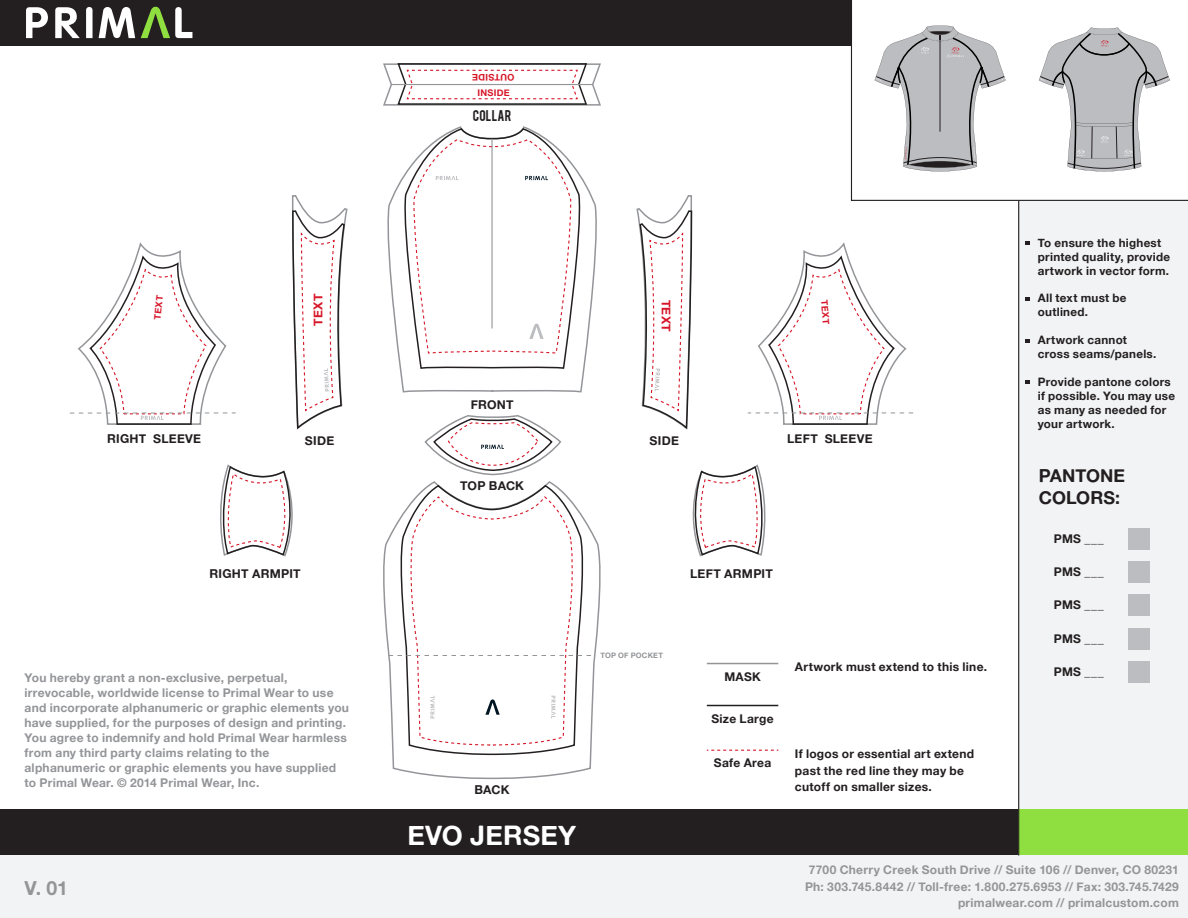
<style>
.page{position:relative;width:1188px;height:918px;background:#fff}
.page>*{position:absolute;margin:0;border:0;box-sizing:border-box;transform-origin:0 0}
.t1{font:27px "Alte Haas Grotesk Bold";letter-spacing:.005em;color:#fff}
.t2{font:19.5px "Alte Haas Grotesk Bold";color:#939598}
.t3{font:18px/21.6px "Alte Haas Grotesk Bold";color:#231f20}
.t4{font:12.3px "Alte Haas Grotesk Bold";letter-spacing:.02em;color:#231f20}
.t5{font:700 12.3px "Helvetica Neue";letter-spacing:.03em;color:#d71729}
.t6{font:12.3px "Bebas";letter-spacing:.015em;color:#231f20}
.t7{font:700 12px/15px "Helvetica Neue";letter-spacing:.025em;color:#939598;text-align:right}
.t8{font:700 12px/16.5px "Helvetica Neue";letter-spacing:.025em;color:#231f20}
.t9{font:700 11.7px/14px "Helvetica Neue";letter-spacing:.025em;color:#231f20}
.t10{font:700 9.15px "Helvetica Neue";letter-spacing:.03em;color:#d71729}
.t11{font:700 7.5px "Helvetica Neue";letter-spacing:.025em;color:#939598}
</style>
<div class="page">
<div style="left:0;top:856px;width:1188px;height:62px;background:#f2f3f4"></div>
<div style="left:1019px;top:200px;width:169px;height:718px;background:#f2f3f4"></div>
<div style="left:0;top:0;width:903px;height:46px;background:#231f20"></div>
<svg style="left:26px;top:7px;width:22px;height:31px"></svg>
<svg style="left:55px;top:7px;width:25px;height:31px"></svg>
<svg style="left:86px;top:7px;width:7px;height:31px"></svg>
<svg style="left:99px;top:7px;width:36px;height:31px"></svg>
<svg style="left:141px;top:7px;width:51px;height:31px"></svg>
<div style="left:0;top:810px;width:1019px;height:45px;background:#231f20"></div>
<div style="left:1019px;top:810px;width:169px;height:45px;background:#90df40"></div>
<hr style="left:1018px;top:9px;width:1px;height:847px;background:#231f20">
<svg style="left:852px;top:0;width:336px;height:201px"></svg>
<svg style="left:707px;top:750px;width:71px;height:1px"></svg>
<hr style="left:707px;top:705px;width:71px;height:1px;background:#231f20">
<hr style="left:707px;top:663px;width:71px;height:1px;background:#939598">
<svg style="left:1026px;top:297px;width:4px;height:4px"></svg>
<svg style="left:1026px;top:241px;width:4px;height:4px"></svg>
<svg style="left:1026px;top:339px;width:4px;height:4px"></svg>
<svg style="left:1026px;top:380px;width:4px;height:4px"></svg>
<svg style="left:383px;top:482px;width:218px;height:290px"></svg>
<svg style="left:387px;top:127px;width:210px;height:266px"></svg>
<svg style="left:398px;top:486px;width:188px;height:270px"></svg>
<svg style="left:401px;top:129px;width:182px;height:241px"></svg>
<svg style="left:692px;top:465px;width:74px;height:92px"></svg>
<svg style="left:220px;top:465px;width:73px;height:92px"></svg>
<svg style="left:407px;top:497px;width:169px;height:313px"></svg>
<svg style="left:383px;top:63px;width:218px;height:43px"></svg>
<svg style="left:389px;top:655px;width:207px;height:1px"></svg>
<hr style="left:391px;top:84px;width:202px;height:1px;background:#939598">
<hr style="left:491px;top:139px;width:2px;height:189px;background:#939598">
<svg style="left:485px;top:699px;width:15px;height:16px"></svg>
<svg style="left:413px;top:140px;width:159px;height:214px"></svg>
<svg style="left:430px;top:696px;width:5px;height:22px"></svg>
<svg style="left:551px;top:696px;width:5px;height:22px"></svg>
<svg style="left:424px;top:416px;width:138px;height:60px"></svg>
<svg style="left:292px;top:195px;width:56px;height:235px"></svg>
<svg style="left:636px;top:195px;width:57px;height:235px"></svg>
<svg style="left:70px;top:242px;width:166px;height:183px"></svg>
<div style="left:1128px;top:661px;width:21px;height:22px;background:#bcbdc0"></div>
<div style="left:1128px;top:628px;width:21px;height:22px;background:#bcbdc0"></div>
<div style="left:1128px;top:595px;width:21px;height:21px;background:#bcbdc0"></div>
<div style="left:1128px;top:561px;width:21px;height:22px;background:#bcbdc0"></div>
<div style="left:1128px;top:528px;width:21px;height:22px;background:#bcbdc0"></div>
<svg style="left:748px;top:26px;width:258px;height:399px"></svg>
<svg style="left:1039px;top:0;width:131px;height:201px"></svg>
<p class="t10" style="left:515px;top:84px;width:44px;rotate:-180deg">OUTSIDE</p>
<p class="t10" style="left:477px;top:85px;width:34px">INSIDE</p>
<p class="t6" style="left:473px;top:107px;width:40px">COLLAR</p>
<p class="t5" style="left:308px;top:326px;width:34px;rotate:-90deg">TEXT</p>
<p class="t5" style="left:676px;top:300px;width:34px;rotate:90deg">TEXT</p>
<p class="t10" style="left:150px;top:319px;width:26px;rotate:-84deg">TEXT</p>
<p class="t10" style="left:831px;top:299px;width:26px;rotate:85deg">TEXT</p>
<p class="t4" style="left:107px;top:431px;width:96px">RIGHT SLEEVE</p>
<p class="t4" style="left:471px;top:397px;width:44px">FRONT</p>
<p class="t4" style="left:305px;top:433px;width:31px">SIDE</p>
<p class="t4" style="left:650px;top:433px;width:31px">SIDE</p>
<p class="t4" style="left:460px;top:478px;width:66px">TOP BACK</p>
<p class="t4" style="left:787px;top:431px;width:87px">LEFT SLEEVE</p>
<p class="t4" style="left:209px;top:566px;width:93px">RIGHT ARMPIT</p>
<p class="t4" style="left:690px;top:566px;width:84px">LEFT ARMPIT</p>
<p class="t7" style="left:24px;top:671px;width:326px;text-align:left">You hereby grant a non-exclusive, perpetual, irrevocable, worldwide license to Primal Wear to use and incorporate alphanumeric or graphic elements you have supplied, for the purposes of design and printing.<br>You agree to indemnify and hold Primal Wear harmless from any third party claims relating to the alphanumeric or graphic elements you have supplied to Primal Wear. © 2014 Primal Wear, Inc.</p>
<p class="t11" style="left:600px;top:650px;width:64px">TOP OF POCKET</p>
<p class="t4" style="left:475px;top:782px;width:37px">BACK</p>
<h1 class="t1" style="left:408px;top:818px;width:170px">EVO JERSEY</h1>
<p class="t8" style="left:724px;top:668px;width:38px">MASK</p>
<p class="t8" style="left:712px;top:710px;width:64px">Size Large</p>
<p class="t8" style="left:714px;top:755px;width:59px">Safe Area</p>
<p class="t8" style="left:795px;top:659px;width:194px">Artwork must extend to this line.</p>
<p class="t8" style="left:795px;top:746px;width:181px">If logos or essential art extend past the red line they may be cutoff on smaller sizes.</p>
<p class="t9" style="left:1038px;top:236px;width:134px">To ensure the highest printed quality, provide artwork in vector form.</p>
<p class="t9" style="left:1038px;top:292px;width:90px">All text must be outlined.</p>
<p class="t9" style="left:1038px;top:333px;width:120px">Artwork cannot cross seams/panels.</p>
<p class="t9" style="left:1038px;top:375px;width:139px">Provide pantone colors if possible. You may use as many as needed for your artwork.</p>
<h3 class="t3" style="left:1039px;top:465px;width:88px">PANTONE<br>COLORS:</h3>
<p class="t8" style="left:1054px;top:531px;width:51px">PMS ___</p>
<p class="t8" style="left:1054px;top:564px;width:51px">PMS ___</p>
<p class="t8" style="left:1054px;top:597px;width:51px">PMS ___</p>
<p class="t8" style="left:1054px;top:631px;width:51px">PMS ___</p>
<p class="t8" style="left:1054px;top:664px;width:51px">PMS ___</p>
<h2 class="t2" style="left:24px;top:876px;width:45px">V. 01</h2>
<p class="t7" style="left:805px;top:862px;width:375px;line-height:16.5px">7700 Cherry Creek South Drive // Suite 106 // Denver, CO 80231<br>Ph: 303.745.8442 // Toll-free: 1.800.275.6953 // Fax: 303.745.7429 primalwear.com // primalcustom.com</p>
</div>
